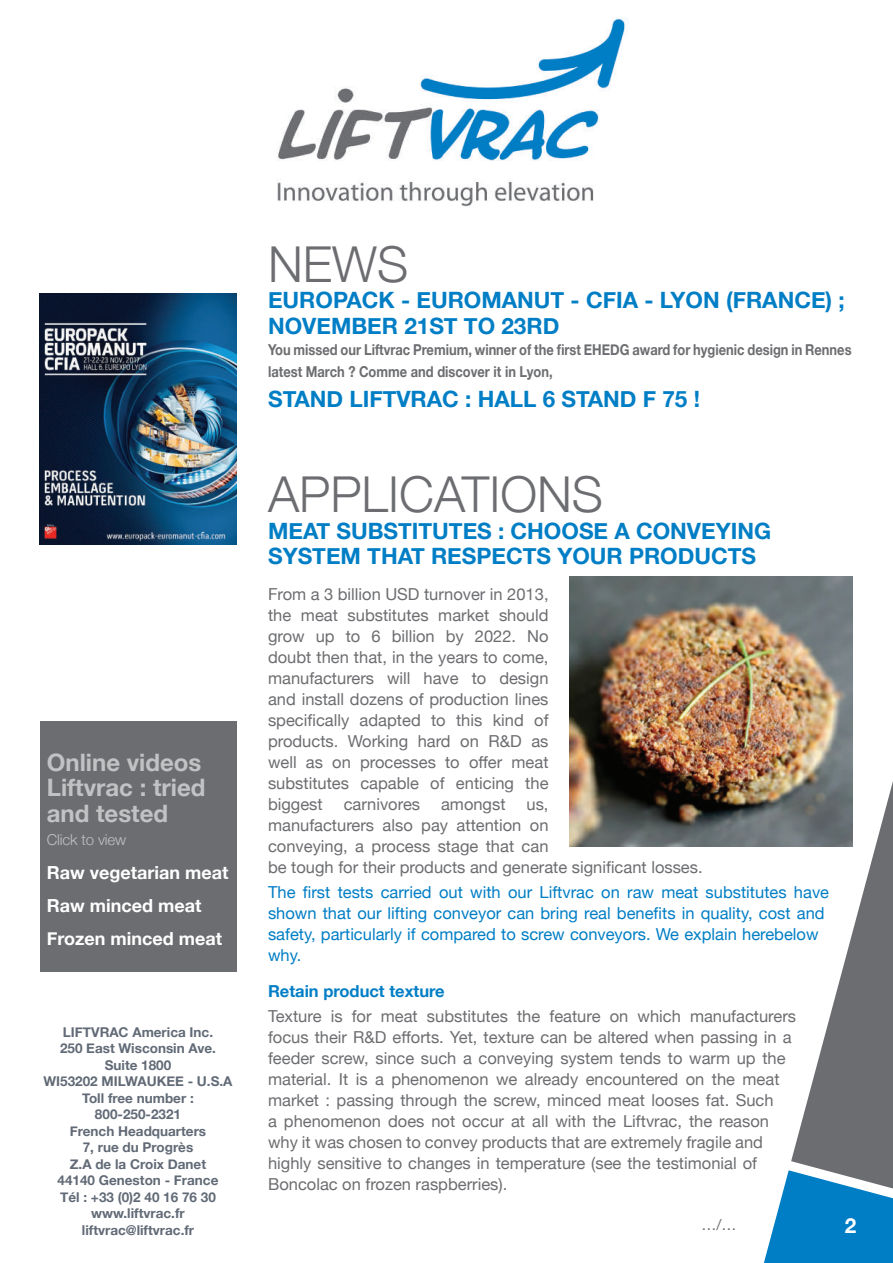
<style>
.page{position:relative;width:893px;height:1263px;background:#fff}
.page>*{position:absolute;margin:0;border:0;box-sizing:border-box;transform-origin:0 0}
.t1{font:300 49.5px "Helvetica Neue";color:#6c6d70}
.t2{font:700 24px/25.5px "Helvetica Neue";color:#c1c2c4}
.t3{font:700 22.5px/25.5px "Helvetica Neue";color:#007ec5}
.t4{font:700 20.7px "Helvetica Neue";color:#fff}
.t5{font:700 18px/33px "Helvetica Neue";color:#fff}
.t6{font:16.5px/21px "Helvetica Neue";color:#6c6d70}
.t7{font:16.5px/21px "Helvetica Neue";color:#007ec5}
.t8{font:700 16.5px "Helvetica Neue";color:#007ec5}
.t9{font:700 15px/21.6px "Helvetica Neue";color:#6c6d70;scale:.86 1}
.t10{font:300 15px "Helvetica Neue";color:#c1c2c4}
.t11{font:15px "Helvetica Neue";color:#6c6d70}
.t12{font:700 13.5px "Helvetica Neue";color:#616a76}
</style>
<div class="page">
<svg style="left:764px;top:781px;width:129px;height:482px"></svg>
<img style="left:40px;top:294px;width:196px;height:250px">
<img style="left:570px;top:576px;width:282px;height:270px">
<div style="left:40px;top:721px;width:196px;height:250px;background:#6c6d70"></div>
<img style="left:277px;top:18px;width:348px;height:189px">
<h2 class="t2" style="left:47px;top:750px;width:160px">Online videos<br>Liftvrac : tried and tested</h2>
<p class="t10" style="left:47px;top:828px;width:81px">CLICK TO VIEW</p>
<p class="t5" style="left:47px;top:856px;width:183px">Raw vegetarian meat<br>Raw minced meat<br>Frozen minced meat</p>
<p class="t12" style="left:63px;top:1021px;width:31px">LI FTVRAC</p>
<p class="t12" style="left:132px;top:1021px;width:82px">America Inc.</p>
<p class="t12" style="left:60px;top:1038px;width:158px">250 East Wisconsin Ave.</p>
<p class="t12" style="left:105px;top:1054px;width:68px">Suite 1800</p>
<p class="t12" style="left:44px;top:1071px;width:69px">WI 53202 MILWAUKEE</p>
<p class="t12" style="left:188px;top:1071px;width:46px">- U.S.A</p>
<p class="t12" style="left:82px;top:1087px;width:113px">Toll free number :</p>
<p class="t12" style="left:95px;top:1104px;width:88px">800-250-2321</p>
<p class="t12" style="left:70px;top:1120px;width:138px">French Headquarters</p>
<p class="t12" style="left:83px;top:1137px;width:112px">7, rue du Progrès</p>
<p class="t12" style="left:70px;top:1153px;width:138px">Z.A de la Croix Danet</p>
<p class="t12" style="left:58px;top:1170px;width:162px">44140 Geneston - France</p>
<p class="t12" style="left:60px;top:1186px;width:157px">Tél : +33 (0)2 40 16 76 30</p>
<p class="t12" style="left:91px;top:1203px;width:95px">www.liftvrac.fr</p>
<p class="t12" style="left:82px;top:1219px;width:114px">liftvrac@liftvrac.fr</p>
<h1 class="t1" style="left:268px;top:224px;width:142px">NEWS</h1>
<h3 class="t3" style="left:268px;top:288px;width:578px">Europack - Euromanut - CFIA - Lyon (France) ;<br>November 21st to 23rd</h3>
<p class="t9" style="left:268px;top:340px;width:680px">You missed our Liftvrac Premium, winner of the first EHEDG award for hygienic design in Rennes latest March ? Comme and discover it in Lyon,</p>
<h3 class="t3" style="left:268px;top:387px;width:433px">Stand Liftvrac : Hall 6 stand F 75 !</h3>
<h1 class="t1" style="left:268px;top:454px;width:337px">APPLICATIONS</h1>
<h3 class="t3" style="left:268px;top:518px;width:505px">Meat substitutes : choose a conveying system that respects your products</h3>
<p class="t6" style="left:268px;top:585px;width:282px;text-align:justify">From a 3 billion USD turnover in 2013, the meat substitutes market should grow up to 6 billion by 2022. No doubt then that, in the years to come, manufacturers will have to design and install dozens of production lines specifically adapted to this kind of products. Working hard on R&amp;D as well as on processes to offer meat substitutes capable of enticing the biggest</p>
<p class="t6" style="left:344px;top:795px;width:78px">carnivores</p>
<p class="t6" style="left:441px;top:795px;width:66px">amongst</p>
<p class="t6" style="left:268px;top:795px;width:436px;text-indent:258px">us,<br>manufacturers also pay attention on<br>conveying, a process stage that can<br>be tough for their products and generate significant losses.</p>
<p class="t7" style="left:268px;top:883px;width:563px">The first tests carried out with our Liftvrac on raw meat substitutes have shown that our lifting conveyor can bring real benefits in quality, cost and safety, particularly if compared to screw conveyors. We explain herebelow why.</p>
<p class="t8" style="left:268px;top:978px;width:178px">Retain product texture</p>
<p class="t6" style="left:268px;top:1007px;width:529px">Texture is for meat substitutes the feature on which manufacturers focus their R&amp;D efforts. Yet, texture can be altered when passing in a feeder screw, since such a conveying system tends to warm up the material. It is a phenomenon we already encountered on the meat market : passing through the screw, minced meat looses fat. Such<br>a phenomenon does not occur at all with the Liftvrac, the reason why it was chosen to convey products that are extremely fragile and highly sensitive to changes in temperature (see the testimonial of Boncolac on frozen raspberries).</p>
<p class="t11" style="left:702px;top:1213px;width:36px">…/…</p>
<p class="t4" style="left:845px;top:1209px;width:13px">2</p>
</div>
